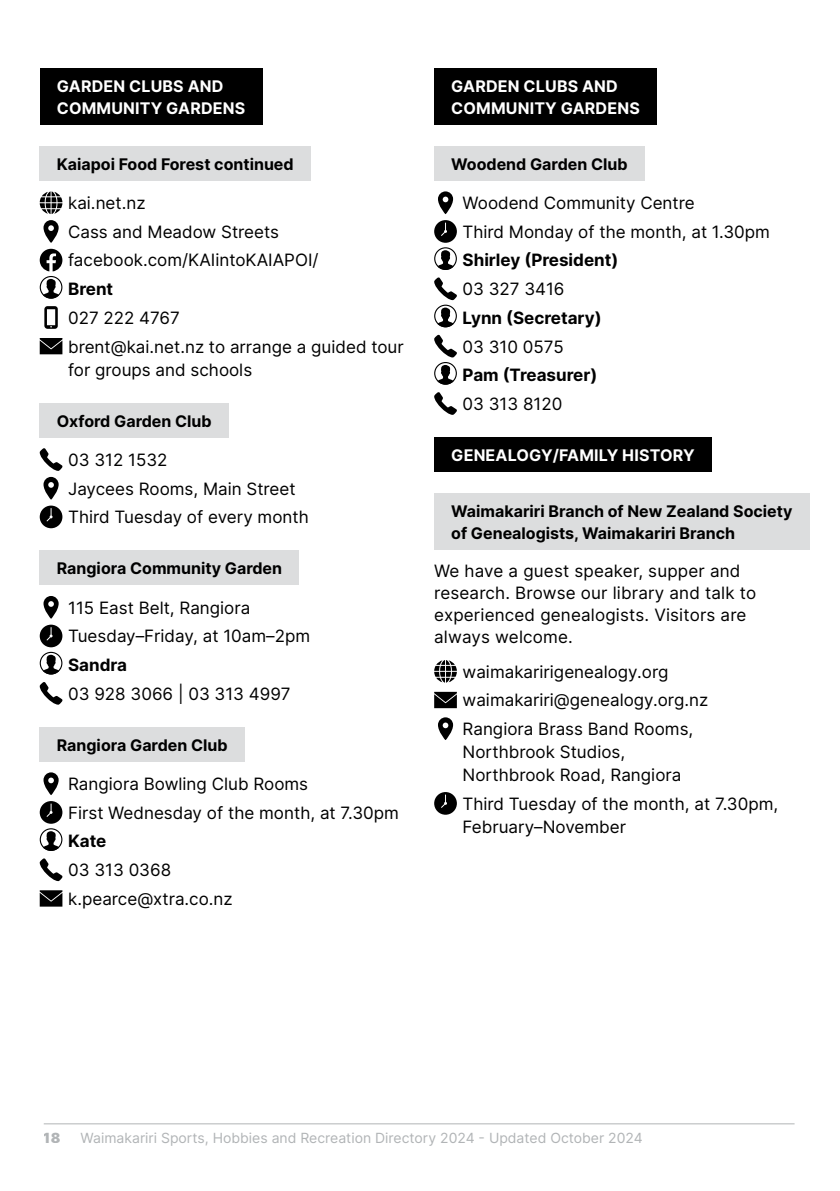
<style>
.page{position:relative;width:840px;height:1191px;background:#fff}
.page>*{position:absolute;margin:0;border:0;box-sizing:border-box;transform-origin:0 0}
.Information_details{font:17px/23px "Inter";color:#000}
.Body_Paragraph{font:17px/22px "Inter";letter-spacing:.01em;color:#000}
.Contact_Name{font:700 17px "Inter";color:#000}
.Organisation_name{font:700 16px/22px "Inter";color:#000}
.Category_title{font:700 16px/22px "Inter";letter-spacing:.01em;color:#fff}
.t1{font:14px "Inter";color:#b1b4b6}
.t2{font:900 14px "Inter";color:#b1b4b6}
</style>
<div class="page">
<hr style="left:44px;top:1123px;width:750px;height:1px;background:#b1b4b6">
<div style="left:40px;top:68px;width:222px;height:56px;background:#000"></div>
<div style="left:40px;top:146px;width:270px;height:34px;background:#dcddde"></div>
<div style="left:40px;top:403px;width:189px;height:34px;background:#dcddde"></div>
<div style="left:40px;top:551px;width:259px;height:34px;background:#dcddde"></div>
<div style="left:40px;top:727px;width:204px;height:34px;background:#dcddde"></div>
<svg style="left:40px;top:191px;width:22px;height:23px"></svg>
<svg style="left:43px;top:220px;width:16px;height:23px"></svg>
<svg style="left:40px;top:249px;width:22px;height:22px"></svg>
<div style="left:40px;top:276px;width:22px;height:23px;border:1px solid #000;border-radius:11px"></div>
<svg style="left:43px;top:279px;width:16px;height:20px"></svg>
<svg style="left:44px;top:306px;width:14px;height:23px"></svg>
<svg style="left:40px;top:338px;width:22px;height:16px"></svg>
<svg style="left:40px;top:448px;width:22px;height:23px"></svg>
<svg style="left:43px;top:477px;width:16px;height:22px"></svg>
<svg style="left:40px;top:505px;width:22px;height:23px"></svg>
<svg style="left:43px;top:596px;width:16px;height:22px"></svg>
<svg style="left:40px;top:624px;width:22px;height:23px"></svg>
<div style="left:40px;top:652px;width:22px;height:22px;border:1px solid #000;border-radius:11px"></div>
<svg style="left:43px;top:655px;width:16px;height:19px"></svg>
<svg style="left:40px;top:682px;width:22px;height:22px"></svg>
<svg style="left:43px;top:772px;width:16px;height:23px"></svg>
<svg style="left:40px;top:801px;width:22px;height:22px"></svg>
<div style="left:40px;top:828px;width:22px;height:23px;border:1px solid #000;border-radius:11px"></div>
<svg style="left:43px;top:831px;width:16px;height:20px"></svg>
<svg style="left:40px;top:858px;width:22px;height:23px"></svg>
<svg style="left:40px;top:890px;width:22px;height:16px"></svg>
<div style="left:434px;top:68px;width:222px;height:56px;background:#000"></div>
<div style="left:434px;top:146px;width:210px;height:34px;background:#dcddde"></div>
<div style="left:434px;top:437px;width:277px;height:34px;background:#000"></div>
<div style="left:434px;top:493px;width:375px;height:56px;background:#dcddde"></div>
<svg style="left:438px;top:191px;width:15px;height:23px"></svg>
<svg style="left:434px;top:220px;width:22px;height:23px"></svg>
<div style="left:434px;top:247px;width:22px;height:23px;border:1px solid #000;border-radius:11px"></div>
<svg style="left:437px;top:250px;width:16px;height:20px"></svg>
<svg style="left:434px;top:277px;width:22px;height:23px"></svg>
<div style="left:434px;top:305px;width:22px;height:22px;border:1px solid #000;border-radius:11px"></div>
<svg style="left:437px;top:307px;width:16px;height:20px"></svg>
<svg style="left:434px;top:334px;width:22px;height:23px"></svg>
<div style="left:434px;top:362px;width:22px;height:23px;border:1px solid #000;border-radius:11px"></div>
<svg style="left:437px;top:365px;width:16px;height:20px"></svg>
<svg style="left:434px;top:392px;width:22px;height:23px"></svg>
<svg style="left:434px;top:660px;width:22px;height:22px"></svg>
<svg style="left:434px;top:692px;width:22px;height:16px"></svg>
<svg style="left:438px;top:717px;width:15px;height:23px"></svg>
<svg style="left:434px;top:792px;width:22px;height:22px"></svg>
<p class="Category_title" style="left:57px;top:74px;width:190px">GARDEN CLUBS AND<br>COMMUNITY GARDENS</p>
<p class="Organisation_name" style="left:57px;top:153px;width:238px">Kaiapoi Food Forest continued</p>
<p class="Information_details" style="left:68px;top:191px;width:79px">kai.net.nz</p>
<p class="Information_details" style="left:68px;top:220px;width:212px">Cass and Meadow Streets</p>
<p class="Information_details" style="left:68px;top:248px;width:252px">facebook.com/KAIintoKAIAPOI/</p>
<p class="Contact_Name" style="left:68px;top:276px;width:47px">Brent</p>
<p class="Information_details" style="left:68px;top:306px;width:113px">027 222 4767</p>
<p class="Information_details" style="left:68px;top:334px;width:337px">brent@kai.net.nz to arrange a guided tour for groups and schools</p>
<p class="Organisation_name" style="left:57px;top:409px;width:156px">Oxford Garden Club</p>
<p class="Information_details" style="left:68px;top:448px;width:101px">03 312 1532</p>
<p class="Information_details" style="left:68px;top:476px;width:229px">Jaycees Rooms, Main Street</p>
<p class="Information_details" style="left:68px;top:505px;width:242px">Third Tuesday of every month</p>
<p class="Organisation_name" style="left:57px;top:557px;width:227px">Rangiora Community Garden</p>
<p class="Information_details" style="left:68px;top:595px;width:184px">115 East Belt, Rangiora</p>
<p class="Information_details" style="left:68px;top:624px;width:243px">Tuesday–Friday, at 10am–2pm</p>
<p class="Contact_Name" style="left:68px;top:652px;width:60px">Sandra</p>
<p class="Information_details" style="left:68px;top:681px;width:224px">03 928 3066 | 03 313 4997</p>
<p class="Organisation_name" style="left:57px;top:733px;width:172px">Rangiora Garden Club</p>
<p class="Information_details" style="left:68px;top:772px;width:241px">Rangiora Bowling Club Rooms</p>
<p class="Information_details" style="left:68px;top:800px;width:332px">First Wednesday of the month, at 7.30pm</p>
<p class="Contact_Name" style="left:68px;top:828px;width:40px">Kate</p>
<p class="Information_details" style="left:68px;top:858px;width:105px">03 313 0368</p>
<p class="Information_details" style="left:68px;top:886px;width:166px">k.pearce@xtra.co.nz</p>
<p class="Category_title" style="left:451px;top:74px;width:190px">GARDEN CLUBS AND<br>COMMUNITY GARDENS</p>
<p class="Organisation_name" style="left:451px;top:153px;width:178px">Woodend Garden Club</p>
<p class="Information_details" style="left:462px;top:191px;width:233px">Woodend Community Centre</p>
<p class="Information_details" style="left:462px;top:220px;width:309px">Third Monday of the month, at 1.30pm</p>
<p class="Contact_Name" style="left:462px;top:247px;width:157px">Shirley (President)</p>
<p class="Information_details" style="left:462px;top:277px;width:103px">03 327 3416</p>
<p class="Contact_Name" style="left:462px;top:305px;width:141px">Lynn (Secretary)</p>
<p class="Information_details" style="left:462px;top:334px;width:103px">03 310 0575</p>
<p class="Contact_Name" style="left:462px;top:362px;width:136px">Pam (Treasurer)</p>
<p class="Information_details" style="left:462px;top:392px;width:101px">03 313 8120</p>
<p class="Category_title" style="left:451px;top:444px;width:245px">GENEALOGY/FAMILY HISTORY</p>
<p class="Organisation_name" style="left:451px;top:500px;width:342px">Waimakariri Branch of New Zealand Society of Genealogists, Waimakariri Branch</p>
<p class="Body_Paragraph" style="left:434px;top:560px;width:323px">We have a guest speaker, supper and research. Browse our library and talk to experienced genealogists. Visitors are always welcome.</p>
<p class="Information_details" style="left:462px;top:659px;width:207px">waimakaririgenealogy.org</p>
<p class="Information_details" style="left:462px;top:688px;width:247px">waimakariri@genealogy.org.nz</p>
<p class="Information_details" style="left:462px;top:717px;width:232px">Rangiora Brass Band Rooms,<br>Northbrook Studios,<br>Northbrook Road, Rangiora</p>
<p class="Information_details" style="left:462px;top:791px;width:317px">Third Tuesday of the month, at 7.30pm,<br>February–November</p>
<p class="t2" style="left:44px;top:1126px;width:18px">18</p>
<p class="t1" style="left:81px;top:1127px;width:563px">Waimakariri Sports, Hobbies and Recreation Directory 2024 - Updated October 2024</p>
</div>
